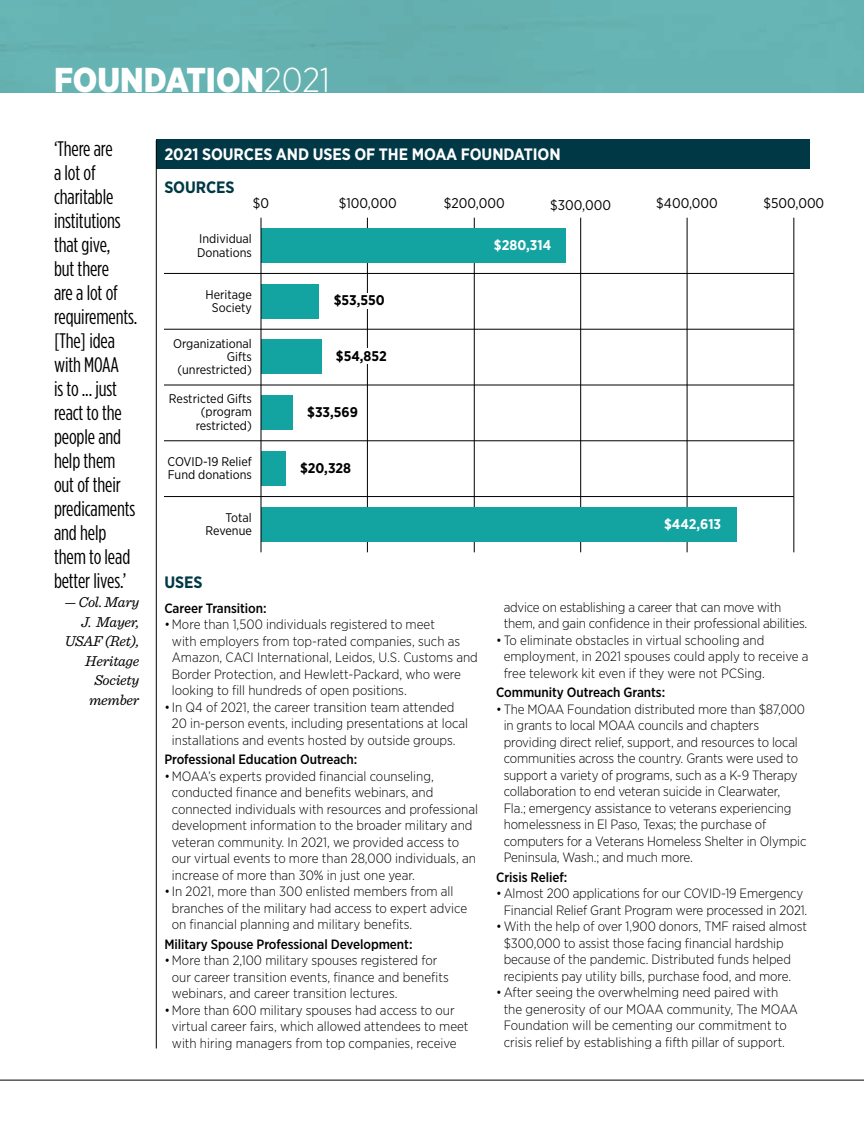
<style>
.page{position:relative;width:864px;height:1134px;background:#fff}
.page>*{position:absolute;margin:0;border:0;box-sizing:border-box;transform-origin:0 0}
.t1{font:900 34.5px "Gotham Narrow";color:#fff}
.t2{font:21px/24px "Gotham Condensed";letter-spacing:-.005em;color:#000}
.t3{font:700 16.5px "Gotham Narrow";letter-spacing:-.005em;color:#fff}
.t4{font:700 16.5px "Gotham Narrow";letter-spacing:-.005em;color:#003846}
.t5{font:italic 15px/19.5px "Sentinel";letter-spacing:-.015em;color:#000;text-align:right}
.t6{font:14.1px "Gotham Narrow";color:#000}
.t7{font:700 14.1px "Gotham Narrow";color:#000}
.t8{font:700 14.1px "Gotham Narrow";color:#fff}
.t9{font:300 13.5px/16.5px "Gotham Narrow";color:#000}
.t10{font:500 13.5px "Gotham Narrow";letter-spacing:-.005em;color:#000}
.t11{font:12.6px/13.4px "Gotham Narrow";color:#000;text-align:right}
.s1{font-weight:300}
</style>
<div class="page">
<hr style="left:367px;top:218px;width:1px;height:334px;background:#000">
<hr style="left:474px;top:218px;width:1px;height:334px;background:#000">
<hr style="left:580px;top:218px;width:1px;height:334px;background:#000">
<hr style="left:687px;top:218px;width:1px;height:334px;background:#000">
<hr style="left:794px;top:218px;width:1px;height:334px;background:#000">
<hr style="left:164px;top:273px;width:630px;height:1px;background:#000">
<hr style="left:164px;top:329px;width:630px;height:1px;background:#000">
<hr style="left:164px;top:385px;width:630px;height:1px;background:#000">
<hr style="left:164px;top:441px;width:630px;height:1px;background:#000">
<hr style="left:164px;top:496px;width:630px;height:1px;background:#000">
<div style="left:338px;top:293px;width:53px;height:15px;background:#fff"></div>
<div style="left:338px;top:349px;width:53px;height:15px;background:#fff"></div>
<div style="left:261px;top:507px;width:475px;height:35px;background:#13a3a1"></div>
<div style="left:261px;top:452px;width:24px;height:34px;background:#13a3a1"></div>
<div style="left:261px;top:395px;width:31px;height:35px;background:#13a3a1"></div>
<div style="left:261px;top:340px;width:60px;height:34px;background:#13a3a1"></div>
<div style="left:261px;top:284px;width:58px;height:34px;background:#13a3a1"></div>
<div style="left:261px;top:229px;width:305px;height:34px;background:#13a3a1"></div>
<hr style="left:261px;top:218px;width:1px;height:334px;background:#000">
<div style="left:0;top:0;width:864px;height:93px;background:#65b3b2"></div>
<div style="left:156px;top:139px;width:654px;height:30px;background:#003846"></div>
<hr style="left:156px;top:140px;width:1px;height:908px;background:#000">
<hr style="left:0;top:1080px;width:864px;height:1px;background:#000">
<h1 class="t1" style="left:54px;top:57px;width:278px">FOUNDATION<span class="s1">2021</span></h1>
<h2 class="t2" style="left:54px;top:136px;width:85px">‘There are<br>a lot of charitable institutions that give,<br>but there<br>are a lot of requirements. [The] idea with MOAA<br>is to ... just react to the people and help them out of their predicaments and help them to lead better lives.’</h2>
<p class="t5" style="left:64px;top:592px;width:76px">— Col. Mary<br>J. Mayer,<br>USAF (Ret),<br>Heritage<br>Society member</p>
<p class="t3" style="left:164px;top:144px;width:398px">2021 SOURCES AND USES OF THE MOAA FOUNDATION</p>
<p class="t4" style="left:164px;top:177px;width:72px">SOURCES</p>
<p class="t6" style="left:253px;top:194px;width:18px">$0</p>
<p class="t6" style="left:339px;top:194px;width:59px">$100,000</p>
<p class="t6" style="left:444px;top:194px;width:62px">$200,000</p>
<p class="t6" style="left:550px;top:196px;width:62px">$300,000</p>
<p class="t6" style="left:656px;top:194px;width:63px">$400,000</p>
<p class="t6" style="left:763px;top:194px;width:62px">$500,000</p>
<p class="t11" style="left:197px;top:232px;width:56px;text-align:left">Individual<br>Donations</p>
<p class="t8" style="left:494px;top:236px;width:59px">$280,314</p>
<p class="t11" style="left:206px;top:287px;width:48px;text-align:center">Heritage<br>Society</p>
<p class="t11" style="left:173px;top:336px;width:80px">Organizational<br>Gifts (unrestricted)</p>
<p class="t11" style="left:169px;top:392px;width:84px">Restricted Gifts (program restricted)</p>
<p class="t11" style="left:168px;top:455px;width:86px;text-align:left">COVID-19 Relief<br>Fund donations</p>
<p class="t11" style="left:206px;top:510px;width:48px">Total<br>Revenue</p>
<p class="t4" style="left:164px;top:572px;width:40px">USES</p>
<p class="t7" style="left:334px;top:291px;width:53px">$53,550</p>
<p class="t7" style="left:336px;top:347px;width:52px">$54,852</p>
<p class="t7" style="left:307px;top:403px;width:52px">$33,569</p>
<p class="t7" style="left:300px;top:459px;width:53px">$20,328</p>
<p class="t10" style="left:164px;top:599px;width:104px">Career Transition:</p>
<p class="t9" style="left:172px;top:616px;width:308px;text-indent:-8px">•More than 1,500 individuals registered to meet<br>with employers from top-rated companies, such as Amazon, CACI International, Leidos, U.S. Customs and Border Protection, and Hewlett-Packard, who were looking to fill hundreds of open positions.</p>
<p class="t9" style="left:172px;top:698px;width:298px;text-indent:-8px">• In Q4 of 2021, the career transition team attended<br>20 in-person events, including presentations at local installations and events hosted by outside groups.</p>
<p class="t10" style="left:164px;top:751px;width:195px">Professional Education Outreach:</p>
<p class="t9" style="left:172px;top:767px;width:308px;text-indent:-8px">•MOAA’s experts provided financial counseling, conducted finance and benefits webinars, and connected individuals with resources and professional development information to the broader military and veteran community. In 2021, we provided access to our virtual events to more than 28,000 individuals, an increase of more than 30% in just one year.</p>
<p class="t9" style="left:172px;top:883px;width:297px;text-indent:-8px">• In 2021, more than 300 enlisted members from all branches of the military had access to expert advice on financial planning and military benefits.</p>
<p class="t10" style="left:164px;top:935px;width:250px">Military Spouse Professional Development:</p>
<p class="t9" style="left:172px;top:952px;width:278px;text-indent:-8px">•More than 2,100 military spouses registered for our career transition events, finance and benefits webinars, and career transition lectures.</p>
<p class="t9" style="left:172px;top:1001px;width:298px;text-indent:-8px">•More than 600 military spouses had access to our virtual career fairs, which allowed attendees to meet with hiring managers from top companies, receive</p>
<p class="t8" style="left:664px;top:515px;width:59px">$442,613</p>
<p class="t9" style="left:504px;top:599px;width:305px">advice on establishing a career that can move with them, and gain confidence in their professional abilities.</p>
<p class="t9" style="left:504px;top:632px;width:306px;text-indent:-8px">•To eliminate obstacles in virtual schooling and employment, in 2021 spouses could apply to receive a free telework kit even if they were not PCSing.</p>
<p class="t10" style="left:496px;top:684px;width:171px">Community Outreach Grants:</p>
<p class="t9" style="left:504px;top:701px;width:304px;text-indent:-8px">•The MOAA Foundation distributed more than $87,000 in grants to local MOAA councils and chapters providing direct relief, support, and resources to local communities across the country. Grants were used to support a variety of programs, such as a K-9 Therapy collaboration to end veteran suicide in Clearwater,<br>Fla.; emergency assistance to veterans experiencing homelessness in El Paso, Texas; the purchase of computers for a Veterans Homeless Shelter in Olympic Peninsula, Wash.; and much more.</p>
<p class="t10" style="left:496px;top:869px;width:73px">Crisis Relief:</p>
<p class="t9" style="left:496px;top:885px;width:313px;text-align:center">•Almost 200 applications for our COVID-19 Emergency<br>Financial Relief Grant Program were processed in 2021.</p>
<p class="t9" style="left:504px;top:918px;width:305px;text-indent:-8px">•With the help of over 1,900 donors, TMF raised almost $300,000 to assist those facing financial hardship because of the pandemic. Distributed funds helped recipients pay utility bills, purchase food, and more.</p>
<p class="t9" style="left:504px;top:984px;width:296px;text-indent:-8px">•After seeing the overwhelming need paired with the generosity of our MOAA community, The MOAA Foundation will be cementing our commitment to crisis relief by establishing a fifth pillar of support.</p>
</div>
